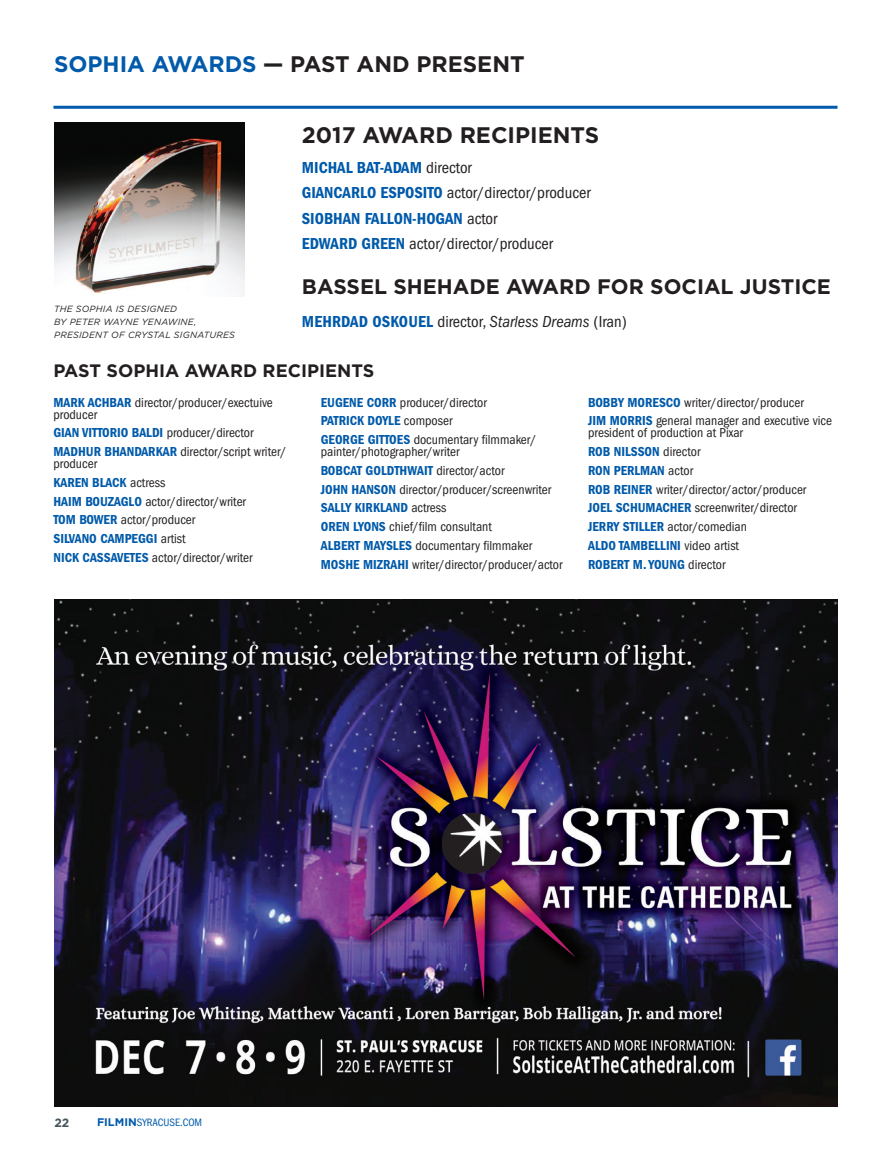
<style>
.page{position:relative;width:891px;height:1161px;background:#fff}
.page>*{position:absolute;margin:0;border:0;box-sizing:border-box;transform-origin:0 0}
.t1{font:700 22.5px "Gotham";color:#231f20}
.t2{font:700 21px "Gotham";color:#231f20}
.t3{font:700 18px "Gotham";color:#231f20}
.t4{font:condensed 16.5px "ITC Franklin Gothic Std";color:#231f20}
.t5{font:16.5px "ITC Franklin Gothic Std Dm Cd";color:#015aaa}
.t6{font:condensed 13.5px/18.8px "ITC Franklin Gothic Std";color:#231f20}
.t7{font:13.5px/18.8px "ITC Franklin Gothic Std Dm Cd";color:#015aaa}
.t8{font:700 12px "Gotham";color:#45555f}
.t9{font:condensed 11.1px "ITC Franklin Gothic Std";color:#015aaa}
.t10{font:italic 9px/13.2px "Gotham";letter-spacing:.025em;color:#231f20}
.s1{color:#015aaa}
.s2{font-family:"ITC Franklin Gothic Std";font-stretch:condensed;color:#231f20}
.s3{font-family:"ITC Franklin Gothic Std Dm Cd";font-stretch:normal;color:#015aaa}
.s4{font-style:italic}
.s5{font-family:"Gotham";font-weight:700;font-stretch:normal}
</style>
<div class="page">
<hr style="left:53px;top:106px;width:785px;height:3px;background:#015aaa">
<img style="left:54px;top:123px;width:190px;height:170px">
<img style="left:54px;top:600px;width:784px;height:507px">
<h1 class="t1" style="left:54px;top:49px;width:472px"><span class="s1">SOPHIA AWARDS</span> — PAST AND PRESENT</h1>
<p class="t10" style="left:54px;top:302px;width:182px">THE SOPHIA IS DESIGNED<br>BY PETER WAYNE YENAWINE,<br>PRESIDENT OF CRYSTAL SIGNATURES</p>
<h1 class="t1" style="left:302px;top:120px;width:299px">2017 AWARD RECIPIENTS</h1>
<p class="t5" style="left:302px;top:158px;width:171px">MICHAL BAT-ADAM <span class="s2">director</span></p>
<p class="t4" style="left:302px;top:184px;width:290px"><span class="s3">GIANCARLO ESPOSITO</span> actor/director/producer</p>
<p class="t5" style="left:302px;top:209px;width:197px">SIOBHAN FALLON-HOGAN <span class="s2">actor</span></p>
<p class="t4" style="left:302px;top:235px;width:253px"><span class="s3">EDWARD GREEN</span> actor/director/producer</p>
<h2 class="t2" style="left:302px;top:273px;width:531px">BASSEL SHEHADE AWARD FOR SOCIAL JUSTICE</h2>
<p class="t4" style="left:302px;top:312px;width:326px"><span class="s3">MEHRDAD OSKOUEL</span> director, <span class="s4">Starless Dreams</span> (Iran)</p>
<h3 class="t3" style="left:53px;top:358px;width:322px">PAST SOPHIA AWARD RECIPIENTS</h3>
<p class="t6" style="left:53px;top:396px;width:221px;line-height:12px"><span class="s3">MARK ACHBAR</span> director/producer/exectuive producer</p>
<p class="t7" style="left:53px;top:424px;width:202px">GIAN VITTORIO BALDI <span class="s2">producer/director</span></p>
<p class="t6" style="left:53px;top:446px;width:235px;line-height:12px"><span class="s3">MADHUR BHANDARKAR</span> director/script writer/ producer</p>
<p class="t7" style="left:53px;top:473px;width:113px">KAREN BLACK <span class="s2">actress</span></p>
<p class="t6" style="left:53px;top:492px;width:194px"><span class="s3">HAIM BOUZAGLO</span> actor/director/writer<br><span class="s3">TOM BOWER</span> actor/producer</p>
<p class="t7" style="left:53px;top:529px;width:134px">SILVANO CAMPEGGI <span class="s2">artist</span></p>
<p class="t6" style="left:53px;top:548px;width:201px"><span class="s3">NICK CASSAVETES</span> actor/director/writer</p>
<p class="t6" style="left:321px;top:393px;width:167px"><span class="s3">EUGENE CORR</span> producer/director</p>
<p class="t7" style="left:321px;top:412px;width:133px">PATRICK DOYLE <span class="s2">composer</span></p>
<p class="t6" style="left:321px;top:434px;width:217px;line-height:12px"><span class="s3">GEORGE GITTOES</span> documentary filmmaker/ painter/photographer/writer</p>
<p class="t7" style="left:321px;top:461px;width:185px">BOBCAT GOLDTHWAIT <span class="s2">director/actor</span></p>
<p class="t6" style="left:321px;top:480px;width:232px"><span class="s3">JOHN HANSON</span> director/producer/screenwriter</p>
<p class="t7" style="left:321px;top:499px;width:127px">SALLY KIRKLAND <span class="s2">actress</span></p>
<p class="t6" style="left:321px;top:518px;width:243px"><span class="s3">OREN LYONS</span> chief/film consultant<br><span class="s3">ALBERT MAYSLES</span> documentary filmmaker<br><span class="s3">MOSHE MIZRAHI</span> writer/director/producer/actor</p>
<p class="t6" style="left:588px;top:393px;width:245px"><span class="s3">BOBBY MORESCO</span> writer/director/producer<br><span class="s3">JIM MORRIS</span> general manager and executive vice</p>
<p class="t6" style="left:588px;top:424px;width:156px">president of production at Pixar</p>
<p class="t7" style="left:588px;top:442px;width:114px">ROB NILSSON <span class="s2">director<br></span>RON PERLMAN <span class="s2">actor</span></p>
<p class="t6" style="left:588px;top:480px;width:220px"><span class="s3">ROB REINER</span> writer/director/actor/producer<br><span class="s3">JOEL SCHUMACHER</span> screenwriter/director<br><span class="s3">JERRY STILLER</span> actor/comedian</p>
<p class="t7" style="left:588px;top:536px;width:152px">ALDO TAMBELLINI <span class="s2">video artist<br></span>ROBERT M. YOUNG <span class="s2">director</span></p>
<p class="t8" style="left:54px;top:1115px;width:17px">22</p>
<p class="t9" style="left:97px;top:1116px;width:107px"><span class="s5">FILMIN</span>SYRACUSE.COM</p>
</div>
